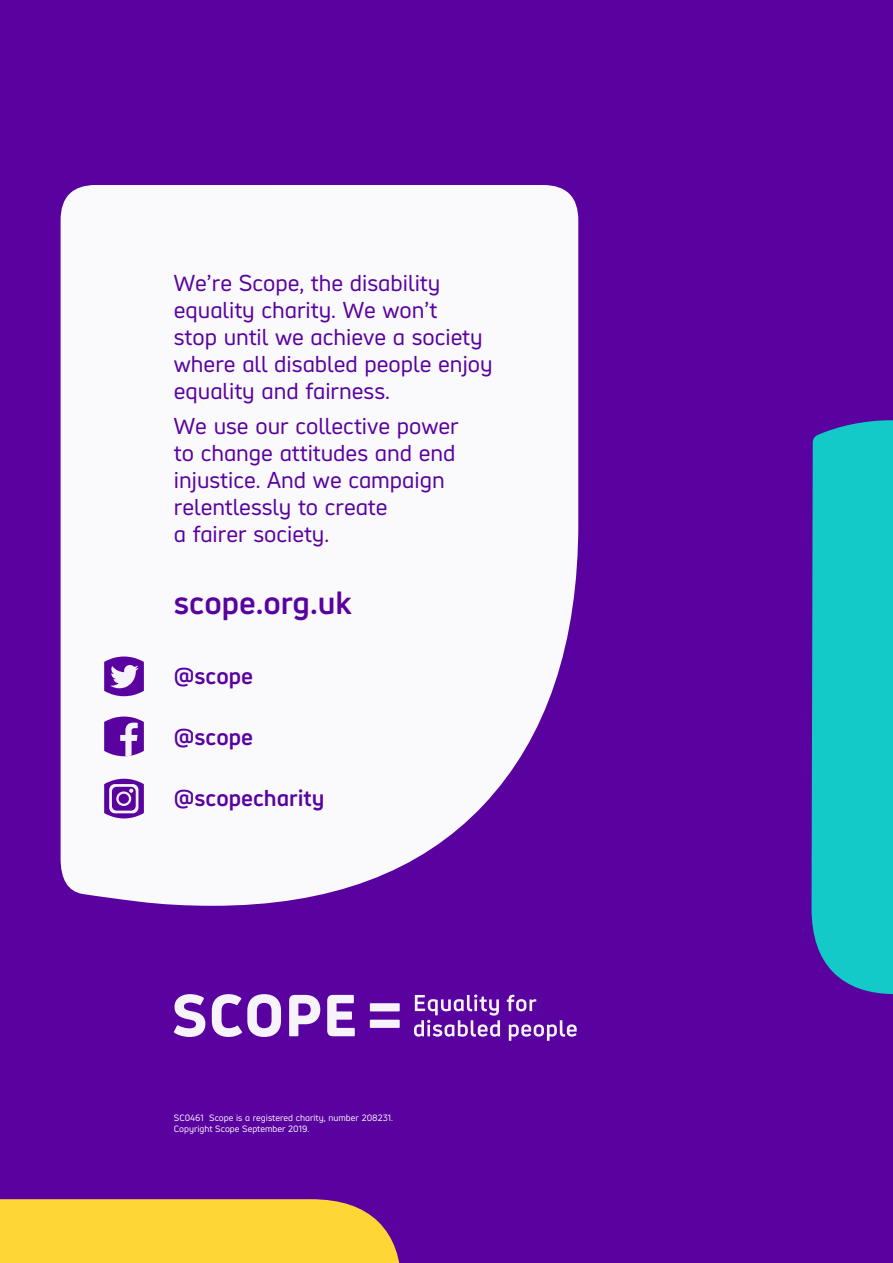
<style>
.page{position:relative;width:893px;height:1263px;background:#59029f}
.page>*{position:absolute;margin:0;border:0;box-sizing:border-box;transform-origin:0 0}
.t1{font:700 31.5px "Hargreaves";color:#59029f}
.t2{font:22.5px/27px "Hargreaves";color:#59029f}
.t3{font:700 22.5px "Hargreaves";color:#59029f}
.t4{font:9px/10.8px "Hargreaves";color:#f6f3fa}
</style>
<div class="page">
<div style="left:0;top:1199px;width:401px;height:64px;background:#fed636"></div>
<svg style="left:61px;top:185px;width:517px;height:721px"></svg>
<svg style="left:507px;top:995px;width:29px;height:16px"></svg>
<svg style="left:414px;top:994px;width:86px;height:43px"></svg>
<svg style="left:509px;top:1020px;width:68px;height:21px"></svg>
<svg style="left:174px;top:994px;width:226px;height:43px"></svg>
<svg style="left:104px;top:779px;width:40px;height:39px"></svg>
<svg style="left:104px;top:716px;width:40px;height:40px"></svg>
<svg style="left:104px;top:656px;width:40px;height:40px"></svg>
<div style="left:811px;top:420px;width:82px;height:574px;background:#14cac9"></div>
<h1 class="t2" style="left:174px;top:269px;width:320px">We’re Scope, the disability equality charity. We won’t<br>stop until we achieve a society where all disabled people enjoy equality and fairness.</h1>
<h1 class="t2" style="left:174px;top:413px;width:286px">We use our collective power to change attitudes and end injustice. And we campaign relentlessly to create<br>a fairer society.</h1>
<h2 class="t1" style="left:174px;top:583px;width:179px">scope.org.uk</h2>
<p class="t3" style="left:174px;top:661px;width:81px">@scope</p>
<p class="t3" style="left:174px;top:722px;width:81px">@scope</p>
<p class="t3" style="left:174px;top:783px;width:152px">@scopecharity</p>
<p class="t4" style="left:174px;top:1112px;width:221px">SC0461 Scope is a registered charity, number 208231.<br>Copyright Scope September 2019.</p>
</div>
